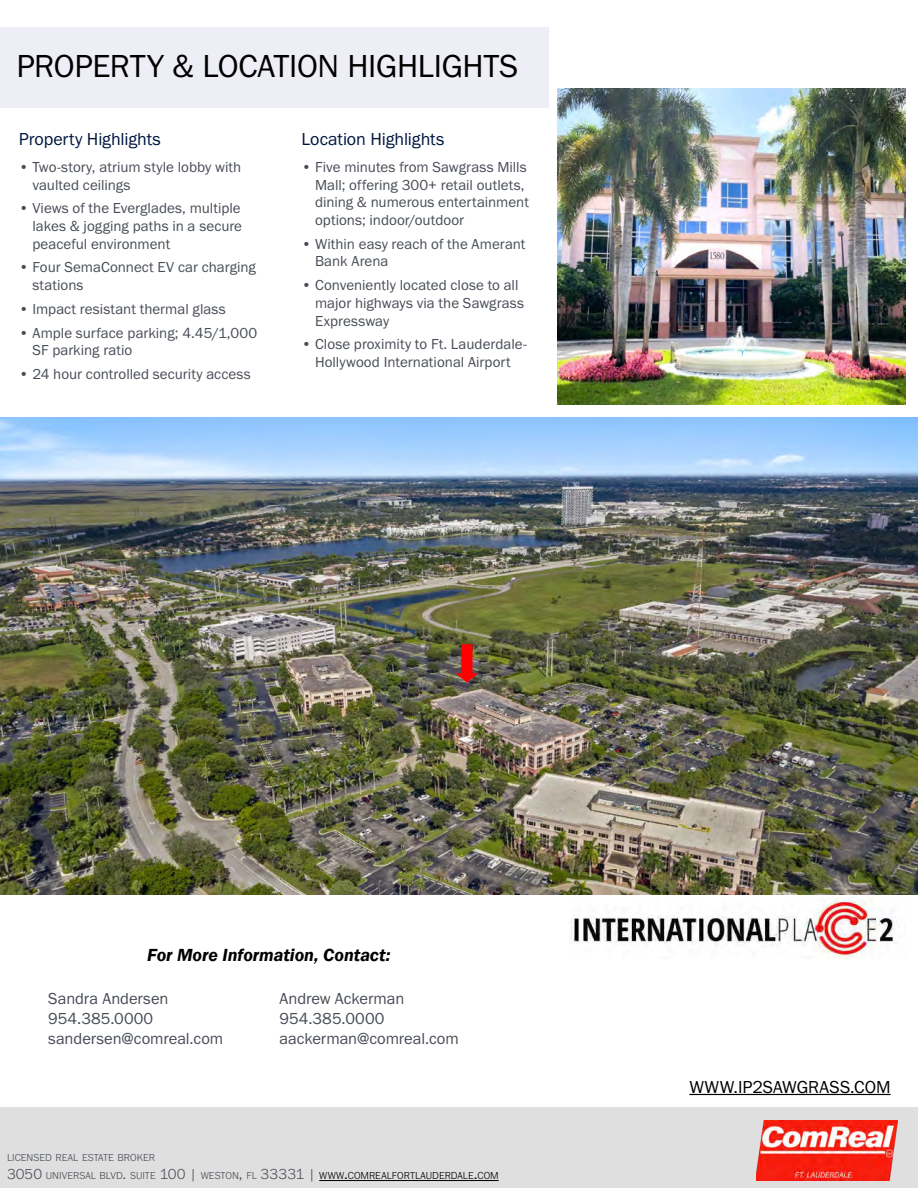
<style>
.page{position:relative;width:918px;height:1188px;background:#fff}
.page>*{position:absolute;margin:0;border:0;box-sizing:border-box;transform-origin:0 0}
.t1{font:33px "Franklin Gothic URW Boo";letter-spacing:-.01em;color:#000}
.t2{font:18px "Franklin Gothic URW Boo";letter-spacing:-.005em;color:#001641}
.t3{font:italic 600 18px "Franklin Gothic";letter-spacing:-.005em;color:#000}
.t4{font:18px "Franklin Gothic URW Boo";color:#000}
.t5{font:16.5px/19.8px "Franklin Gothic URW Boo";letter-spacing:-.005em;color:#474c55}
.t6{font:15px/17.7px "Franklin Gothic URW Boo";color:#474c55}
.t7{font:300 10.5px "Franklin Gothic URW";letter-spacing:.01em;color:#474c55}
.t8{font:300 10.5px "Franklin Gothic URW";color:#000}
.s1{font-size:15px}
.s2{font-size:15px;color:#474c55}
.s3{color:#474c55}
</style>
<div class="page">
<div style="left:0;top:27px;width:548px;height:81px;background:#eeeef6"></div>
<img style="left:557px;top:88px;width:348px;height:317px">
<div style="left:0;top:1107px;width:918px;height:81px;background:#dfdfdf"></div>
<hr style="left:319px;top:1180px;width:180px;height:1px;background:#000">
<img style="left:756px;top:1120px;width:142px;height:61px">
<img style="left:0;top:418px;width:918px;height:477px">
<svg style="left:456px;top:644px;width:22px;height:39px"></svg>
<img style="left:571px;top:897px;width:323px;height:62px">
<hr style="left:689px;top:1094px;width:202px;height:1px;background:#000">
<h1 class="t1" style="left:16px;top:45px;width:504px">PROPERTY &amp; LOCATION HIGHLIGHTS</h1>
<p class="t2" style="left:19px;top:128px;width:144px">Property Highlights</p>
<p class="t6" style="left:32px;top:158px;width:210px;text-indent:-14px">• Two-story, atrium style lobby with vaulted ceilings</p>
<p class="t6" style="left:32px;top:199px;width:211px;text-align:justify;text-indent:-14px">• Views of the Everglades, multiple lakes &amp; jogging paths in a secure peaceful environment</p>
<p class="t6" style="left:32px;top:258px;width:225px;text-indent:-14px">• Four SemaConnect EV car charging stations</p>
<p class="t6" style="left:19px;top:300px;width:208px">• Impact resistant thermal glass</p>
<p class="t6" style="left:32px;top:323px;width:226px;text-indent:-14px">• Ample surface parking; 4.45/1,000<br>SF parking ratio</p>
<p class="t6" style="left:19px;top:365px;width:233px">• 24 hour controlled security access</p>
<p class="t2" style="left:302px;top:128px;width:144px">Location Highlights</p>
<p class="t6" style="left:315px;top:158px;width:215px;text-indent:-14px">• Five minutes from Sawgrass Mills<br>Mall; offering 300+ retail outlets, dining &amp; numerous entertainment options; indoor/outdoor</p>
<p class="t6" style="left:315px;top:235px;width:212px;text-indent:-14px">• Within easy reach of the Amerant<br>Bank Arena</p>
<p class="t6" style="left:315px;top:276px;width:211px;text-indent:-14px">• Conveniently located close to all major highways via the Sawgrass<br>Expressway</p>
<p class="t6" style="left:302px;top:335px;width:227px;text-align:center">• Close proximity to Ft. Lauderdale-<br>Hollywood International Airport</p>
<p class="t3" style="left:147px;top:943px;width:245px">For More Information, Contact:</p>
<p class="t5" style="left:48px;top:988px;width:176px">Sandra Andersen<br>954.385.0000 sandersen@comreal.com</p>
<p class="t5" style="left:280px;top:988px;width:181px">Andrew Ackerman<br>954.385.0000 aackerman@comreal.com</p>
<p class="t7" style="left:7px;top:1151px;width:7px">LICENSED</p>
<p class="t7" style="left:56px;top:1151px;width:7px">REAL</p>
<p class="t7" style="left:82px;top:1151px;width:7px">ESTATE</p>
<p class="t7" style="left:118px;top:1151px;width:7px">BRO</p>
<p class="t7" style="left:137px;top:1151px;width:13px">KER</p>
<p class="t7" style="left:7px;top:1169px;width:67px"><span class="s1">3050</span> UNIVERSAL</p>
<p class="t7" style="left:100px;top:1169px;width:37px">BLVD<span class="s1">.</span> SUITE</p>
<p class="t7" style="left:160px;top:1169px;width:57px"><span class="s1">100 |</span> WESTON</p>
<p class="t8" style="left:239px;top:1169px;width:137px"><span class="s2">,</span> <span class="s3">FL</span> <span class="s2">33331 |</span> WWW<span class="s1">.</span>CO MREALFORTLAUDERDALE</p>
<p class="t8" style="left:474px;top:1169px;width:27px"><span class="s1">.</span>COM</p>
<p class="t4" style="left:689px;top:1076px;width:203px">WWW.IP2SAWGRASS.COM</p>
</div>
